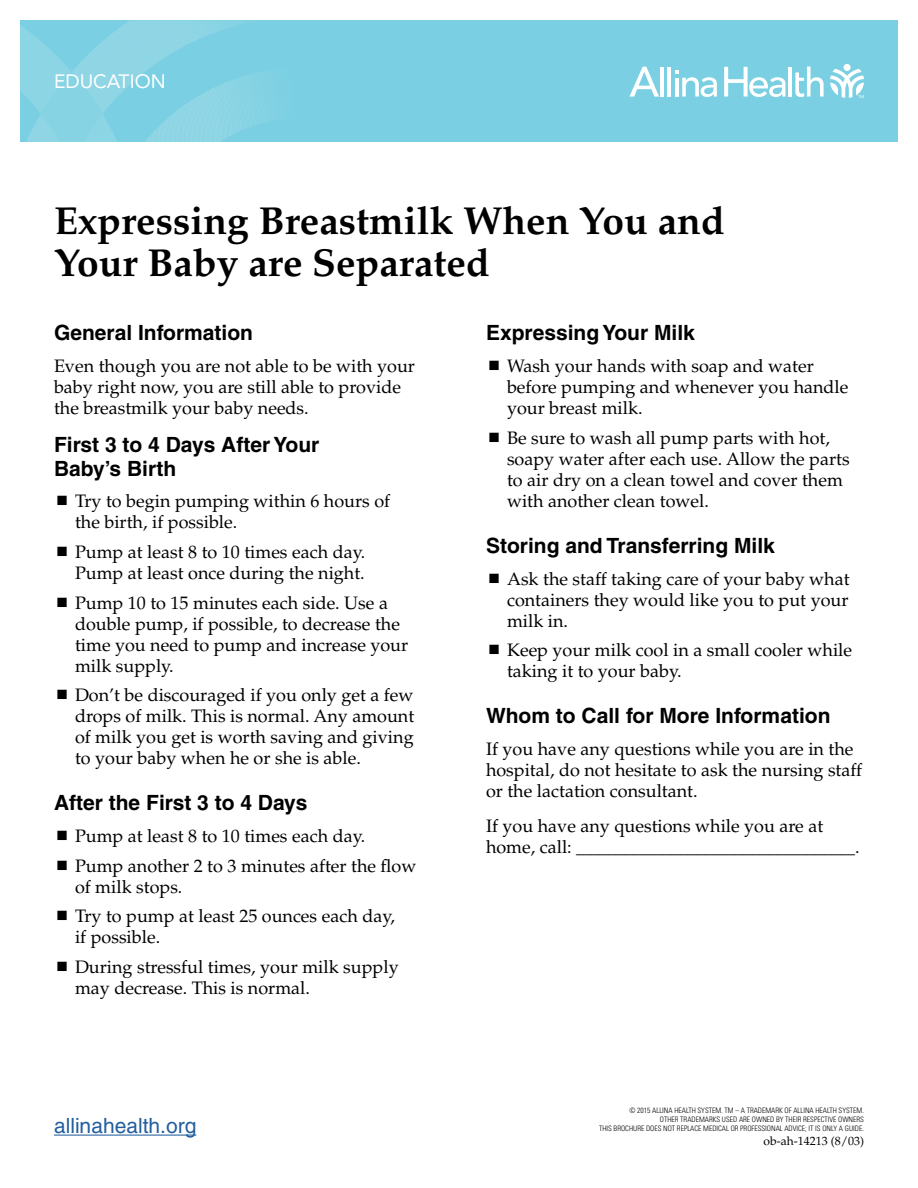
<style>
.page{position:relative;width:918px;height:1188px;background:#fff}
.page>*{position:absolute;margin:0;border:0;box-sizing:border-box;transform-origin:0 0}
.t1{font:700 39px/42px "Palatino";color:#000}
.t2{font:700 21px/24px "Helvetica";color:#000}
.t3{font:21px "Helvetica";color:#215e9e}
.t4{font:19.2px "Avenir LT Std";color:#fff}
.t5{font:18px/21px "Palatino";color:#000}
.t6{font:12px "Palatino";color:#000}
.t7{font:300 condensed 7.5px/9px "Univers";color:#000;text-align:right}
</style>
<div class="page">
<hr style="left:54px;top:1135px;width:142px;height:1px;background:#215e9e">
<div style="left:20px;top:20px;width:878px;height:122px;background:#7ad0e2"></div>
<svg style="left:20px;top:20px;width:246px;height:122px"></svg>
<svg style="left:830px;top:69px;width:34px;height:29px"></svg>
<div style="left:844px;top:64px;width:7px;height:7px;background:#fff;border-radius:50%"></div>
<hr style="left:660px;top:67px;width:4px;height:30px;background:#fff">
<hr style="left:667px;top:67px;width:4px;height:30px;background:#fff">
<hr style="left:789px;top:67px;width:3px;height:30px;background:#fff">
<svg style="left:795px;top:67px;width:29px;height:30px"></svg>
<svg style="left:675px;top:71px;width:42px;height:26px"></svg>
<svg style="left:629px;top:67px;width:30px;height:30px"></svg>
<svg style="left:724px;top:67px;width:62px;height:30px"></svg>
<p class="t4" style="left:54px;top:70px;width:113px">EDUCATION</p>
<h1 class="t1" style="left:54px;top:200px;width:672px">Expressing Breastmilk When You and<br>Your Baby are Separated</h1>
<p class="t2" style="left:54px;top:321px;width:201px">General Information</p>
<p class="t5" style="left:54px;top:356px;width:363px">Even though you are not able to be with your baby right now, you are still able to provide the breastmilk your baby needs.</p>
<p class="t2" style="left:54px;top:432px;width:267px">First 3 to 4 Days After Your<br>Baby’s Birth</p>
<p class="t5" style="left:75px;top:491px;width:317px">Try to begin pumping within 6 hours of the birth, if possible.</p>
<p class="t5" style="left:75px;top:542px;width:292px">Pump at least 8 to 10 times each day.<br>Pump at least once during the night.</p>
<p class="t5" style="left:75px;top:592px;width:335px">Pump 10 to 15 minutes each side. Use a double pump, if possible, to decrease the time you need to pump and increase your milk supply.</p>
<p class="t5" style="left:75px;top:685px;width:341px;text-align:justify">Don’t be discouraged if you only get a few drops of milk. This is normal. Any amount of milk you get is worth saving and giving to your baby when he or she is able.</p>
<p class="t2" style="left:54px;top:791px;width:255px">After the First 3 to 4 Days</p>
<p class="t5" style="left:75px;top:822px;width:343px;line-height:29.7px">Pump at least 8 to 10 times each day.<br>Pump another 2 to 3 minutes after the flow</p>
<p class="t5" style="left:75px;top:872px;width:321px;line-height:29.7px">of milk stops.<br>Try to pump at least 25 ounces each day,</p>
<p class="t5" style="left:75px;top:923px;width:325px;line-height:29.7px">if possible.<br>During stressful times, your milk supply</p>
<p class="t5" style="left:75px;top:978px;width:236px">may decrease. This is normal.</p>
<p class="t2" style="left:486px;top:321px;width:210px">Expressing Your Milk</p>
<p class="t5" style="left:507px;top:356px;width:343px">Wash your hands with soap and water before pumping and whenever you handle your breast milk.</p>
<p class="t5" style="left:507px;top:427px;width:344px">Be sure to wash all pump parts with hot, soapy water after each use. Allow the parts to air dry on a clean towel and cover them with another clean towel.</p>
<p class="t2" style="left:486px;top:533px;width:290px">Storing and Transferring Milk</p>
<p class="t5" style="left:507px;top:568px;width:344px;text-align:justify">Ask the staff taking care of your baby what containers they would like you to put your milk in.</p>
<p class="t5" style="left:507px;top:640px;width:347px">Keep your milk cool in a small cooler while taking it to your baby.</p>
<p class="t2" style="left:486px;top:704px;width:346px">Whom to Call for More Information</p>
<p class="t5" style="left:486px;top:739px;width:378px">If you have any questions while you are in the hospital, do not hesitate to ask the nursing staff or the lactation consultant.</p>
<p class="t5" style="left:486px;top:815px;width:375px">If you have any questions while you are at home, call: _______________________________.</p>
<p class="t3" style="left:54px;top:1113px;width:144px">allinahealth.org</p>
<p class="t7" style="left:599px;top:1106px;width:266px">© 2015 ALLINA HEALTH SYSTEM. TM – A TRADEMARK OF ALLINA HEALTH SYSTEM.<br>OTHER TRADEMARKS USED ARE OWNED BY THEIR RESPECTIVE OWNERS<br>THIS BROCHURE DOES NOT REPLACE MEDICAL OR PROFESSIONAL ADVICE; IT IS ONLY A GUIDE.</p>
<p class="t6" style="left:764px;top:1134px;width:102px">ob-ah-14213 (8/03)</p>
</div>
